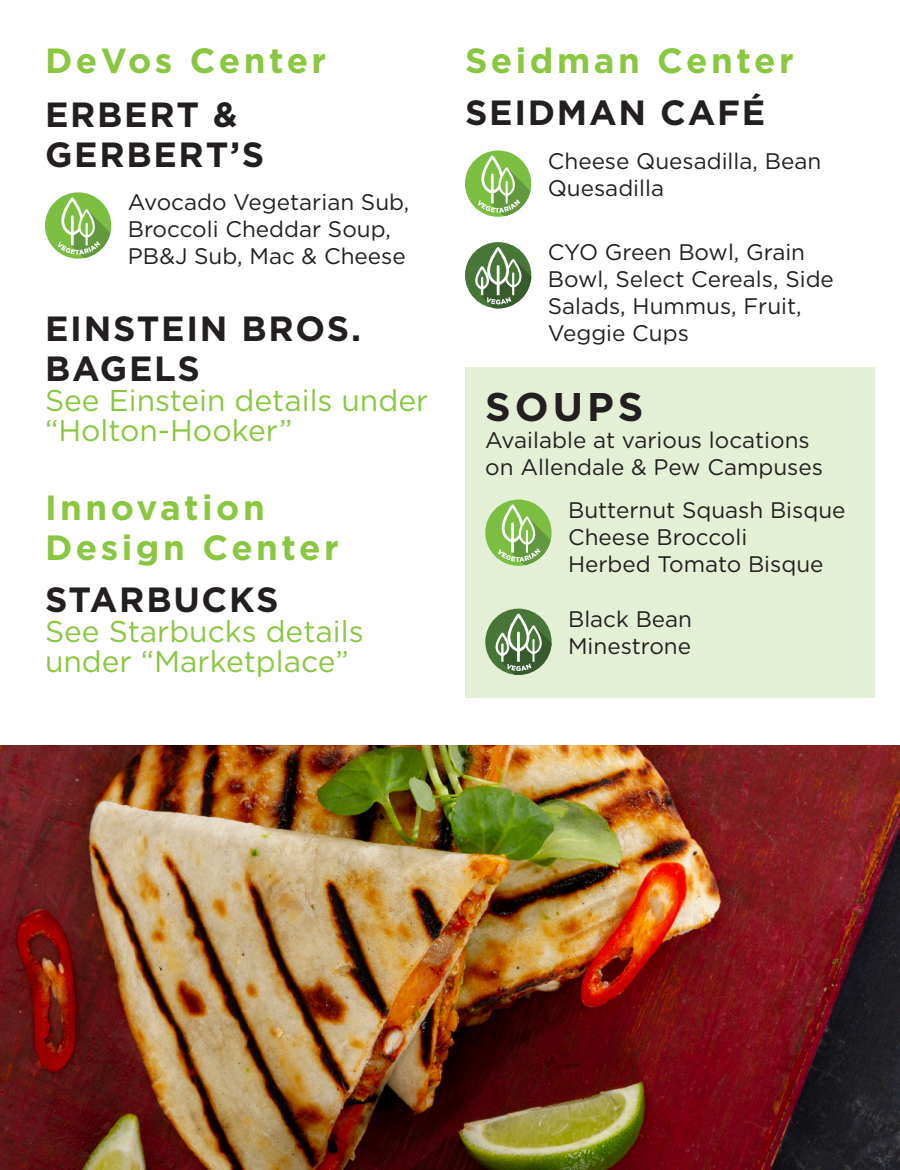
<style>
.page{position:relative;width:900px;height:1170px;background:#fff}
.page>*{position:absolute;margin:0;border:0;box-sizing:border-box;transform-origin:0 0}
.t1{font:700 40px "Gotham";letter-spacing:.1em;color:#231f20}
.t2{font:700 35px/40px "Gotham";letter-spacing:.05em;color:#231f20}
.t3{font:700 35px/40px "Gotham";letter-spacing:.1em;color:#8bc640}
.t4{font:30px/30px "Gotham";color:#8bc640}
.t5{font:22.5px/27px "Gotham";color:#231f20}
</style>
<div class="page">
<div style="left:465px;top:368px;width:409px;height:330px;background:#e4f0d5"></div>
<div style="left:45px;top:192px;width:66px;height:67px;background:#7cbe42;border-radius:50%"></div>
<svg style="left:58px;top:197px;width:52px;height:61px"></svg>
<div style="left:465px;top:151px;width:66px;height:66px;background:#7cbe42;border-radius:50%"></div>
<svg style="left:478px;top:156px;width:52px;height:60px"></svg>
<div style="left:485px;top:500px;width:67px;height:66px;background:#7cbe42;border-radius:50%"></div>
<svg style="left:498px;top:505px;width:53px;height:60px"></svg>
<div style="left:465px;top:242px;width:66px;height:66px;background:#477638;border-radius:50%"></div>
<svg style="left:475px;top:247px;width:56px;height:61px"></svg>
<div style="left:485px;top:609px;width:67px;height:66px;background:#477638;border-radius:50%"></div>
<svg style="left:495px;top:614px;width:57px;height:61px"></svg>
<img style="left:0;top:745px;width:900px;height:425px">
<p class="t3" style="left:45px;top:40px;width:283px">DeVos Center</p>
<p class="t2" style="left:45px;top:94px;width:221px">ERBERT &amp;<br>GERBERT’S</p>
<p class="t5" style="left:128px;top:188px;width:283px">Avocado Vegetarian Sub,<br>Broccoli Cheddar Soup,<br>PB&amp;J Sub, Mac &amp; Cheese</p>
<p class="t2" style="left:45px;top:309px;width:318px">EINSTEIN BROS.<br>BAGELS</p>
<p class="t4" style="left:45px;top:385px;width:385px">See Einstein details under “Holton-Hooker”</p>
<p class="t3" style="left:45px;top:488px;width:295px">Innovation<br>Design Center</p>
<p class="t2" style="left:45px;top:580px;width:235px">STARBUCKS</p>
<p class="t4" style="left:45px;top:616px;width:320px">See Starbucks details under “Marketplace”</p>
<p class="t3" style="left:465px;top:40px;width:330px">Seidman Center</p>
<p class="t2" style="left:465px;top:93px;width:302px">SEIDMAN CAFÉ</p>
<p class="t5" style="left:548px;top:147px;width:275px">Cheese Quesadilla, Bean<br>Quesadilla</p>
<p class="t5" style="left:548px;top:238px;width:288px">CYO Green Bowl, Grain<br>Bowl, Select Cereals, Side<br>Salads, Hummus, Fruit,<br>Veggie Cups</p>
<p class="t1" style="left:485px;top:381px;width:160px">SOUPS</p>
<p class="t5" style="left:485px;top:426px;width:339px">Available at various locations on Allendale &amp; Pew Campuses</p>
<p class="t5" style="left:568px;top:496px;width:279px">Butternut Squash Bisque</p>
<p class="t5" style="left:568px;top:523px;width:181px">Cheese Broccoli</p>
<p class="t5" style="left:568px;top:550px;width:257px">Herbed Tomato Bisque</p>
<p class="t5" style="left:568px;top:605px;width:126px">Black Bean</p>
<p class="t5" style="left:568px;top:632px;width:125px">Minestrone</p>
</div>
